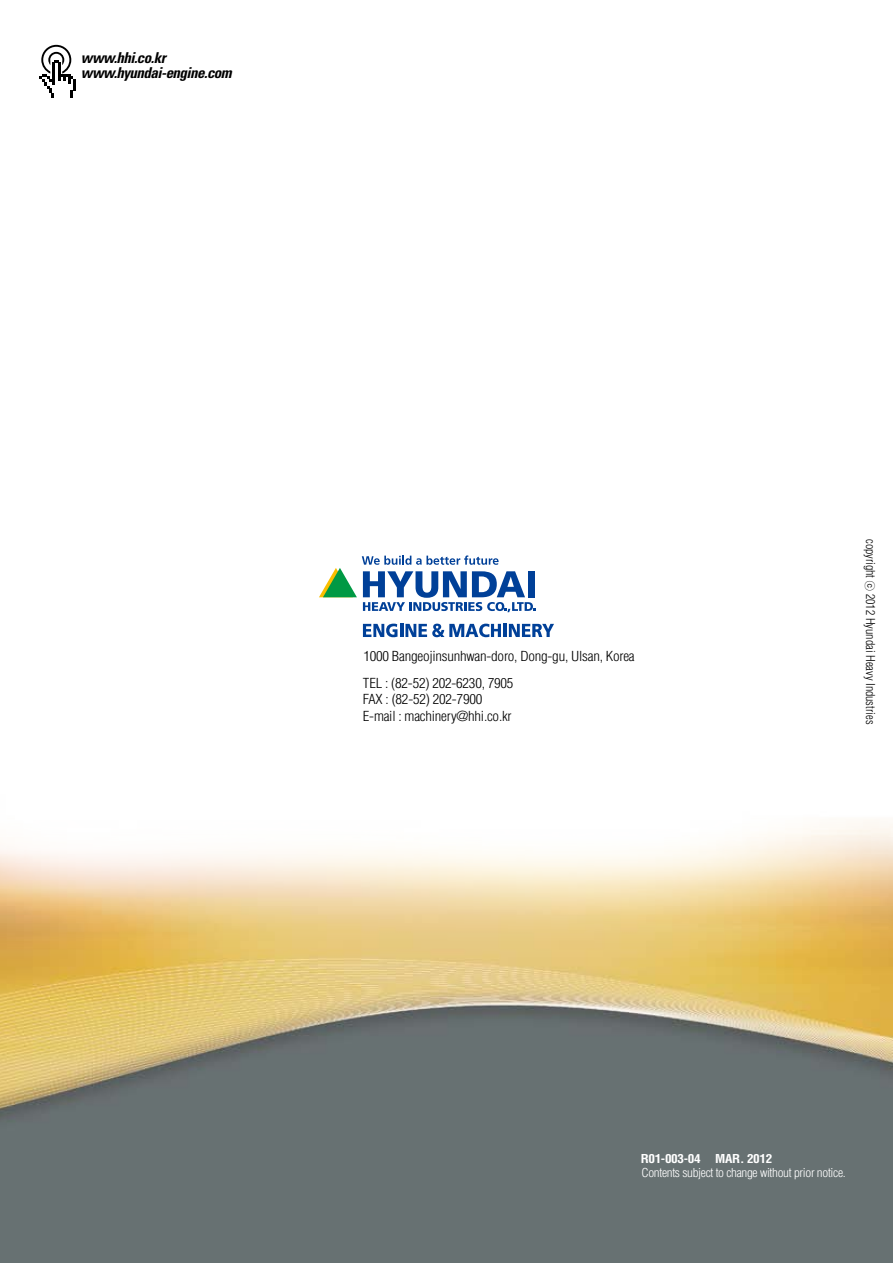
<style>
.page{position:relative;width:893px;height:1263px;background:#fff}
.page>*{position:absolute;margin:0;border:0;box-sizing:border-box;transform-origin:0 0}
.t1{font:italic 700 condensed 15px/15px "Univers";letter-spacing:-.035em;color:#000}
.t2{font:300 condensed 13.5px/27.3px "Helvetica";letter-spacing:-.015em;color:#000;scale:1.1 1}
.t3{font:300 condensed 13.5px/16.2px "Helvetica";letter-spacing:-.015em;color:#000;scale:1.07 1}
.t4{font:300 condensed 12px "Helvetica";letter-spacing:-.025em;color:#fff;scale:1.1 1}
.t5{font:300 condensed 12px "Helvetica";color:#000}
.t6{font:700 condensed 12px "Helvetica";letter-spacing:-.025em;color:#fff;scale:1.1 1}
.s1{font-family:"HY Go Thic";font-weight:700;font-stretch:normal}
</style>
<div class="page">
<img style="left:0;top:44px;width:893px;height:1219px">
<svg style="left:40px;top:45px;width:35px;height:52px"></svg>
<svg style="left:363px;top:624px;width:191px;height:13px"></svg>
<svg style="left:319px;top:555px;width:217px;height:57px"></svg>
<p class="t1" style="left:81px;top:50px;width:152px">www.hhi.co.kr www.hyundai-engine.com</p>
<p class="t2" style="left:363px;top:642px;width:249px">1000 Bangeojinsunhwan-doro, Dong-gu, Ulsan, Korea<br>TEL : (82-52) 202-6230, 7905</p>
<p class="t3" style="left:363px;top:691px;width:141px">FAX : (82-52) 202-7900<br>E-mail : machinery@hhi.co.kr</p>
<p class="t5" style="left:878px;top:539px;width:187px;rotate:90deg">copyright <span class="s1">ⓒ</span> 2012 Hyundai Heavy Industries</p>
<p class="t6" style="left:641px;top:1151px;width:121px">R01-003-04 MAR. 2012</p>
<p class="t4" style="left:641px;top:1165px;width:187px">Contents subject to change without prior notice.</p>
</div>
